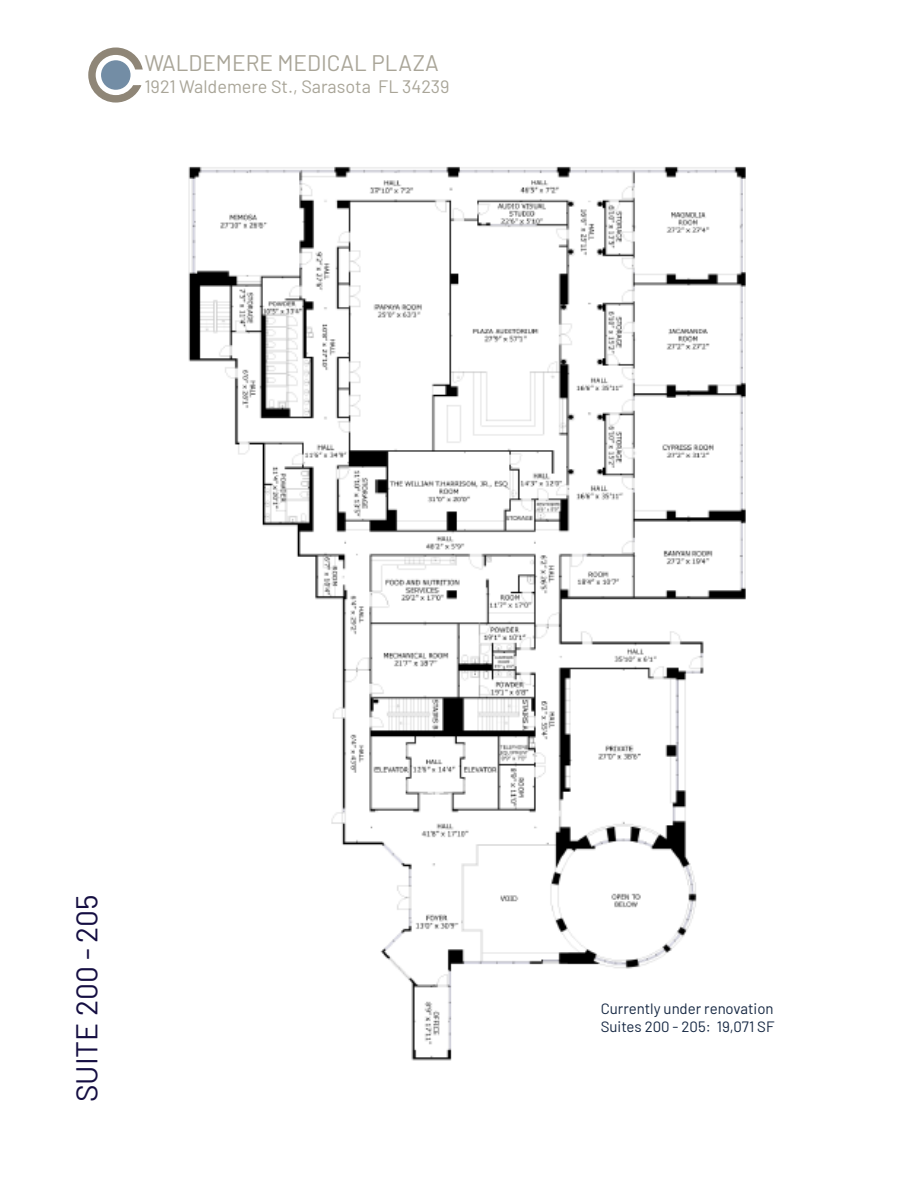
<style>
.page{position:relative;width:918px;height:1188px;background:#fff}
.page>*{position:absolute;margin:0;border:0;box-sizing:border-box;transform-origin:0 0}
.t1{font:30px "Barlow";color:#150e42}
.t2{font:22.5px "Barlow";color:#a9a598}
.t3{font:18px "Barlow";color:#a9a598}
.t4{font:15px "Barlow";color:#162843}
</style>
<div class="page">
<svg style="left:88px;top:47px;width:55px;height:56px"></svg>
<div style="left:101px;top:60px;width:30px;height:30px;background:#738da5;border-radius:50%"></div>
<img style="left:188px;top:166px;width:558px;height:895px">
<p class="t2" style="left:144px;top:47px;width:296px">WALDEMERE MEDICAL PLAZA</p>
<p class="t3" style="left:144px;top:73px;width:307px">1921 Waldemere St., Sarasota FL 34239</p>
<p class="t1" style="left:65px;top:1102px;width:210px;rotate:-90deg">SUITE 200 - 205</p>
<p class="t4" style="left:601px;top:998px;width:174px">Currently under renovation</p>
<p class="t4" style="left:601px;top:1016px;width:175px">Suites 200 - 205: 19,071 SF</p>
</div>
